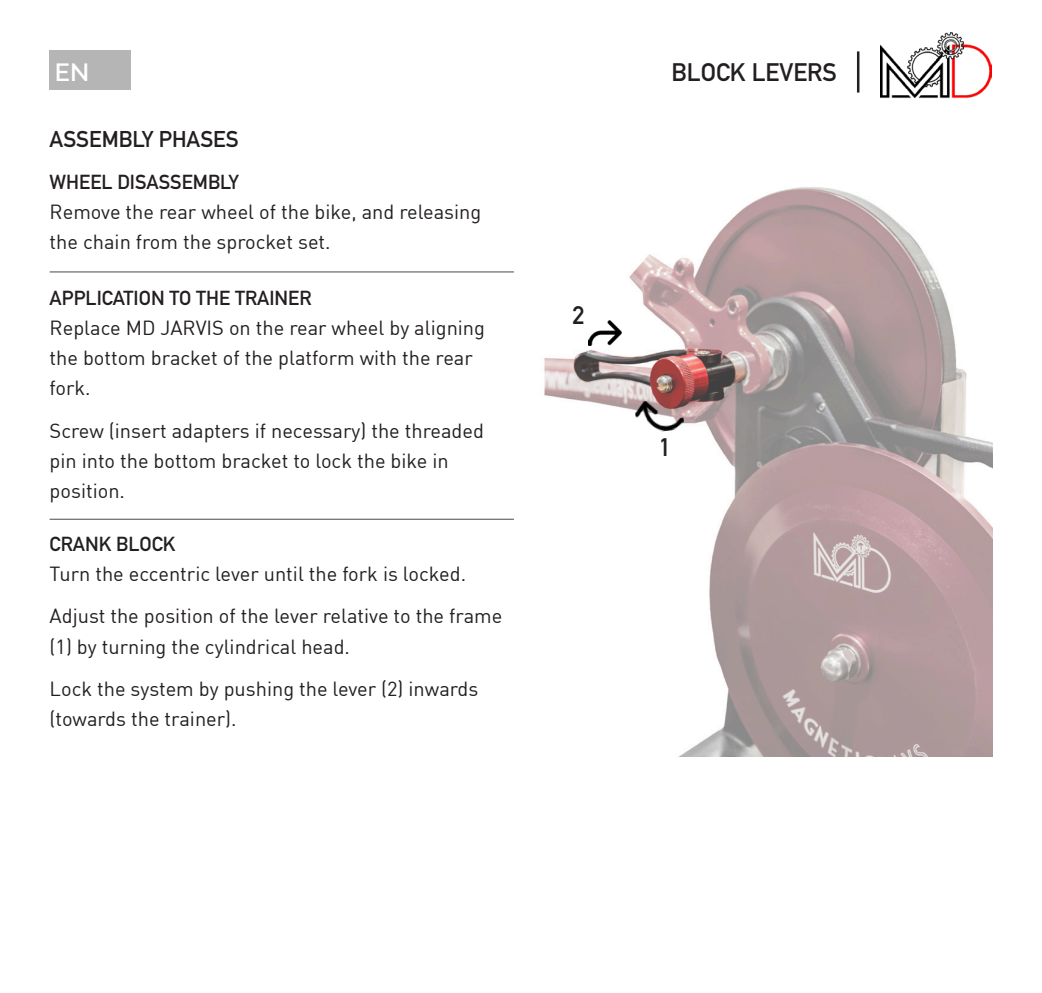
<style>
.page{position:relative;width:1042px;height:993px;background:#fff}
.page>*{position:absolute;margin:0;border:0;box-sizing:border-box;transform-origin:0 0}
.t1{font:700 25px "DIN Alternate";color:#231f20}
.t2{font:600 25px "Raleway";color:#fff}
.t3{font:700 22.5px "DIN Alternate";color:#231f20}
.t4{font:20px/30px "DIN";color:#231f20}
.t5{font:700 20px "DIN Alternate";color:#231f20}
</style>
<div class="page">
<div style="left:50px;top:51px;width:81px;height:39px;background:#b6b5b5"></div>
<img style="left:881px;top:32px;width:110px;height:67px">
<hr style="left:857px;top:51px;width:2px;height:41px;background:#231f20">
<hr style="left:50px;top:271px;width:464px;height:1px;background:#6c6d70">
<hr style="left:50px;top:518px;width:464px;height:1px;background:#6c6d70">
<img style="left:544px;top:187px;width:448px;height:569px">
<img style="left:634px;top:396px;width:51px;height:38px">
<img style="left:588px;top:320px;width:33px;height:26px">
<p class="t2" style="left:55px;top:57px;width:36px">EN</p>
<p class="t3" style="left:50px;top:125px;width:191px">ASSEMBLY PHASES</p>
<p class="t5" style="left:50px;top:170px;width:191px">WHEEL DISASSEMBLY</p>
<p class="t4" style="left:50px;top:199px;width:433px">Remove the rear wheel of the bike, and releasing the chain from the sprocket set.</p>
<p class="t5" style="left:50px;top:286px;width:263px">APPLICATION TO THE TRAINER</p>
<p class="t4" style="left:50px;top:315px;width:437px">Replace MD JARVIS on the rear wheel by aligning the bottom bracket of the platform with the rear fork.</p>
<p class="t4" style="left:50px;top:418px;width:436px">Screw (insert adapters if necessary) the threaded pin into the bottom bracket to lock the bike in position.</p>
<p class="t5" style="left:50px;top:532px;width:127px">CRANK BLOCK</p>
<p class="t4" style="left:50px;top:554px;width:454px;line-height:42.5px">Turn the eccentric lever until the fork is locked.<br>Adjust the position of the lever relative to the frame</p>
<p class="t4" style="left:50px;top:627px;width:430px;line-height:42.5px">(1) by turning the cylindrical head.<br>Lock the system by pushing the lever (2) inwards</p>
<p class="t4" style="left:50px;top:706px;width:188px">(towards the trainer).</p>
<p class="t1" style="left:572px;top:300px;width:14px">2</p>
<p class="t1" style="left:671px;top:58px;width:167px">BLOCK LEVERS</p>
<p class="t1" style="left:659px;top:432px;width:13px">1</p>
</div>
